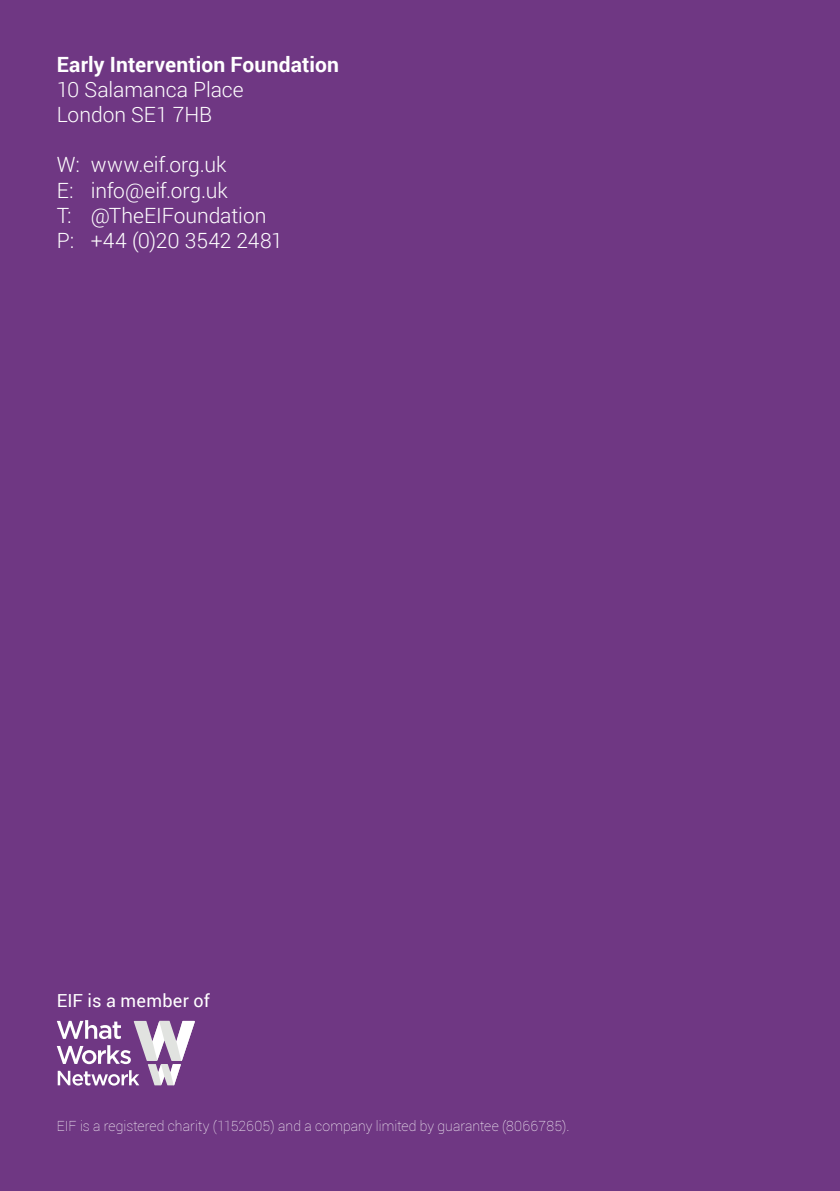
<style>
.page{position:relative;width:840px;height:1191px;background:#fff}
.page>*{position:absolute;margin:0;border:0;box-sizing:border-box;transform-origin:0 0}
.t1{font:300 21px/25.2px "Roboto";letter-spacing:-.005em;color:#fff}
.t2{font:700 21px "Roboto";letter-spacing:.005em;color:#fff}
.t3{font:18px "Roboto";letter-spacing:.01em;color:#fff}
.t4{font:100 14px "Roboto";letter-spacing:.005em;color:#fff}
</style>
<div class="page">
<div style="left:0;top:0;width:839px;height:1191px;background:#6f3783"></div>
<svg style="left:57px;top:1020px;width:138px;height:65px"></svg>
<p class="t2" style="left:57px;top:49px;width:283px">Early Intervention Foundation</p>
<p class="t1" style="left:57px;top:76px;width:188px">10 Salamanca Place<br>London SE1 7HB</p>
<p class="t1" style="left:57px;top:152px;width:227px">W: www.eif.org.uk<br>E: info@eif.org.uk<br>T: @TheEIFoundation<br>P: +44 (0)20 3542 2481</p>
<p class="t3" style="left:57px;top:988px;width:154px">EIF is a member of</p>
<p class="t4" style="left:57px;top:1116px;width:514px">EIF is a registered charity (1152605) and a company limited by guarantee (8066785).</p>
</div>
